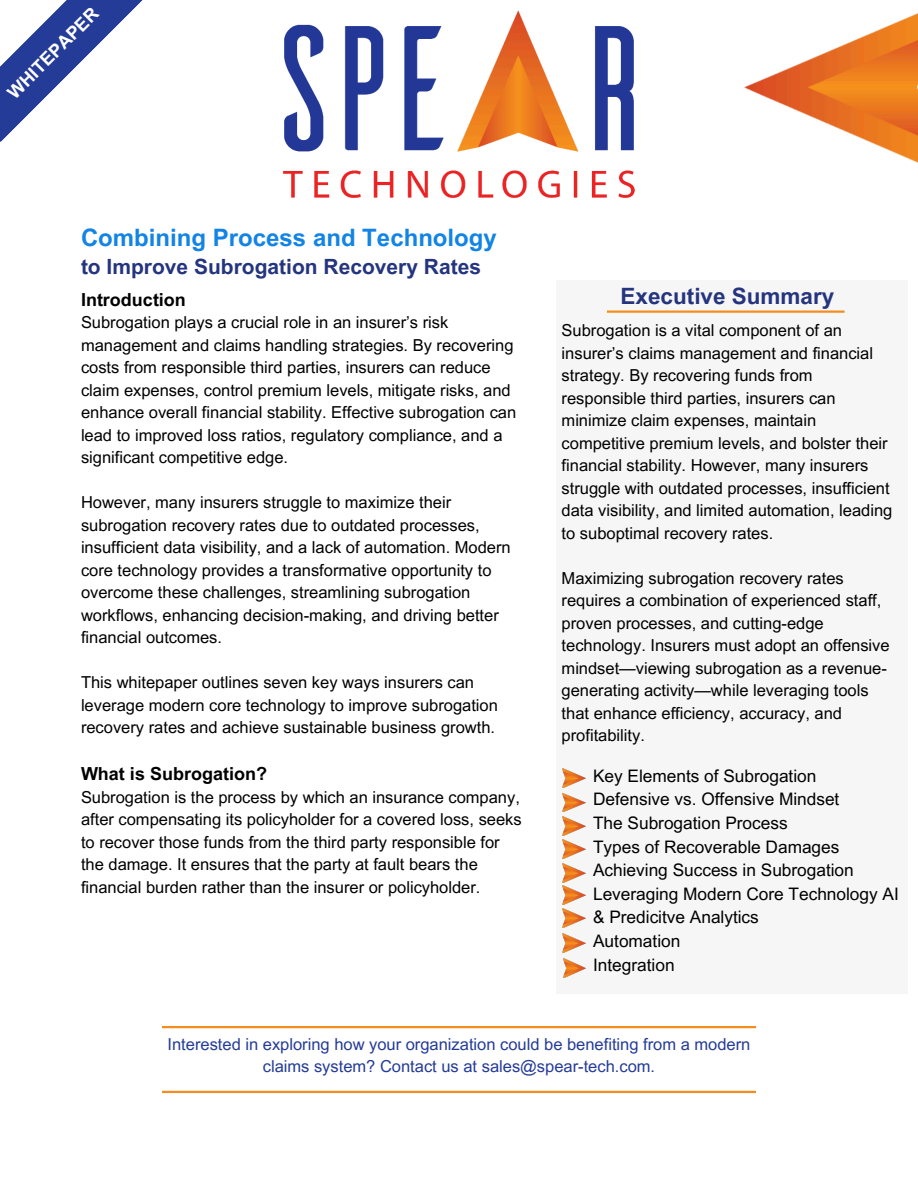
<style>
.page{position:relative;width:918px;height:1188px;background:#fff}
.page>*{position:absolute;margin:0;border:0;box-sizing:border-box;transform-origin:0 0}
.t1{font:700 24px "Arial MT Pro";color:#1284e5}
.t2{font:700 22.5px "Arial MT Pro";color:#25347e}
.t3{font:700 21px "Arial MT Pro";color:#25347e}
.t4{font:700 18px "Arial MT Pro";color:#000}
.t5{font:700 18px "Arial MT Pro";color:#fff}
.t6{font:17.25px/23.7px "Arial MT Pro";color:#000}
.t7{font:16.5px/22.5px "Arial MT Pro";color:#000}
.t8{font:16.5px/22.5px "Arial MT Pro";color:#243b97;text-align:center}
</style>
<div class="page">
<img style="left:744px;top:13px;width:174px;height:150px">
<img style="left:284px;top:11px;width:350px;height:187px">
<svg style="left:0;top:0;width:143px;height:142px"></svg>
<hr style="left:162px;top:1026px;width:594px;height:2px;background:#f48d1e">
<hr style="left:162px;top:1091px;width:594px;height:2px;background:#f48d1e">
<div style="left:556px;top:281px;width:351px;height:713px;background:#f6f6f6"></div>
<img style="left:563px;top:958px;width:23px;height:19px">
<img style="left:562px;top:793px;width:24px;height:19px">
<img style="left:562px;top:816px;width:24px;height:20px">
<img style="left:562px;top:839px;width:24px;height:19px">
<img style="left:562px;top:863px;width:24px;height:19px">
<img style="left:562px;top:886px;width:24px;height:19px">
<img style="left:562px;top:768px;width:24px;height:19px">
<img style="left:562px;top:933px;width:24px;height:19px">
<img style="left:562px;top:908px;width:24px;height:19px">
<hr style="left:607px;top:311px;width:238px;height:2px;background:#f48d1e">
<p class="t5" style="left:6px;top:91px;width:122px;rotate:-45deg">WHITEPAPER</p>
<p class="t1" style="left:81px;top:228px;width:417px">Combining Process and Technology</p>
<p class="t3" style="left:81px;top:259px;width:402px">to Improve Subrogation Recovery Rates</p>
<p class="t4" style="left:81px;top:292px;width:106px">Introduction</p>
<p class="t2" style="left:621px;top:288px;width:215px">Executive Summary</p>
<p class="t7" style="left:81px;top:313px;width:437px">Subrogation plays a crucial role in an insurer’s risk management and claims handling strategies. By recovering costs from responsible third parties, insurers can reduce claim expenses, control premium levels, mitigate risks, and enhance overall financial stability. Effective subrogation can lead to improved loss ratios, regulatory compliance, and a significant competitive edge.</p>
<p class="t7" style="left:81px;top:493px;width:431px">However, many insurers struggle to maximize their subrogation recovery rates due to outdated processes, insufficient data visibility, and a lack of automation. Modern core technology provides a transformative opportunity to overcome these challenges, streamlining subrogation workflows, enhancing decision-making, and driving better financial outcomes.</p>
<p class="t7" style="left:81px;top:673px;width:418px">This whitepaper outlines seven key ways insurers can leverage modern core technology to improve subrogation recovery rates and achieve sustainable business growth.</p>
<p class="t4" style="left:81px;top:767px;width:188px">What is Subrogation?</p>
<p class="t7" style="left:81px;top:788px;width:442px">Subrogation is the process by which an insurance company, after compensating its policyholder for a covered loss, seeks to recover those funds from the third party responsible for the damage. It ensures that the party at fault bears the financial burden rather than the insurer or policyholder.</p>
<p class="t7" style="left:562px;top:321px;width:332px">Subrogation is a vital component of an insurer’s claims management and financial strategy. By recovering funds from responsible third parties, insurers can minimize claim expenses, maintain competitive premium levels, and bolster their financial stability. However, many insurers struggle with outdated processes, insufficient data visibility, and limited automation, leading to suboptimal recovery rates.</p>
<h1 class="t7" style="left:562px;top:569px;width:330px">Maximizing subrogation recovery rates requires a combination of experienced staff, proven processes, and cutting-edge technology. Insurers must adopt an offensive mindset—viewing subrogation as a revenue&shy;generating activity—while leveraging tools that enhance efficiency, accuracy, and profitability.</h1>
<p class="t6" style="left:593px;top:766px;width:225px">Key Elements of Subrogation</p>
<h1 class="t6" style="left:593px;top:790px;width:248px">Defensive vs. Offensive Mindset</h1>
<h2 class="t6" style="left:593px;top:813px;width:196px">The Subrogation Process</h2>
<p class="t6" style="left:593px;top:837px;width:248px">Types of Recoverable Damages</p>
<p class="t6" style="left:593px;top:860px;width:262px">Achieving Success in Subrogation</p>
<p class="t6" style="left:593px;top:884px;width:307px">Leveraging Modern Core Technology AI &amp; Predicitve Analytics</p>
<p class="t6" style="left:593px;top:931px;width:89px">Automation</p>
<p class="t6" style="left:593px;top:955px;width:83px">Integration</p>
<h3 class="t8" style="left:168px;top:1035px;width:584px">Interested in exploring how your organization could be benefiting from a modern claims system? Contact us at sales@spear-tech.com.</h3>
</div>
